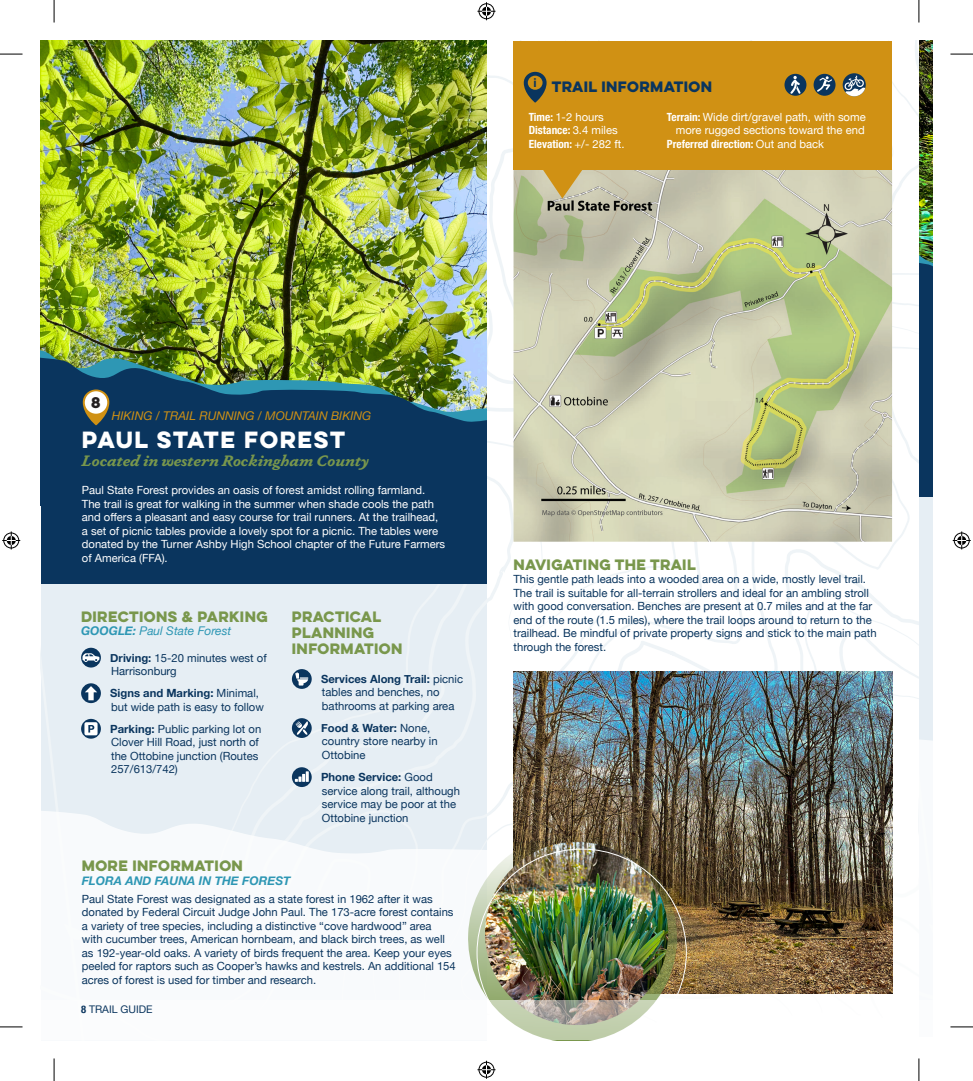
<style>
.page{position:relative;width:973px;height:1081px;background:#fff}
.page>*{position:absolute;margin:0;border:0;box-sizing:border-box;transform-origin:0 0}
.t1{font:700 21px "Lulo Clean One";letter-spacing:-.15em;color:#fff}
.t2{font:italic 700 15px "Dapifer";color:#79974c}
.t3{font:700 13.8px "Lulo Clean One";color:#231f20}
.t4{font:700 13.5px/16.2px "Lulo Clean One";letter-spacing:-.2em;color:#79974c}
.t5{font:700 13.5px "Lulo Clean One";letter-spacing:-.2em;color:#0a355e}
.t6{font:700 12.3px "Helvetica Neue";color:#0a355e}
.t7{font:italic 12px "Helvetica Neue";color:#d09114}
.t8{font:italic 700 12px "Helvetica Neue";color:#2e97b4}
.t9{font:italic 12px "Helvetica Neue";color:#2e97b4}
.t10{font:11.25px/13.5px "Helvetica Neue";color:#0a355e}
.t11{font:11.25px/13.5px "Helvetica Neue";color:#fff}
.t12{font:700 condensed 11.25px "Helvetica Neue";color:#fff}
.t13{font:10.5px "Helvetica Neue";color:#0a355e}
.s1{font-weight:700;font-stretch:condensed}
.s2{font-weight:400;font-stretch:normal}
.s3{font-weight:700}
</style>
<div class="page">
<div style="left:41px;top:583px;width:435px;height:227px;background:#e6eef4"></div>
<img style="left:41px;top:41px;width:435px;height:306px">
<img style="left:41px;top:347px;width:435px;height:10px">
<svg style="left:41px;top:357px;width:435px;height:143px;background:#1e495b"></svg>
<div style="left:41px;top:500px;width:445px;height:83px;background:#0a355e"></div>
<svg style="left:41px;top:810px;width:435px;height:44px;fill:#e6eef4"></svg>
<svg style="left:465px;top:831px;width:11px;height:147px"></svg>
<svg style="left:83px;top:389px;width:26px;height:36px"></svg>
<div style="left:85px;top:391px;width:22px;height:22px;background:#fff;border-radius:50%"></div>
<svg style="left:81px;top:647px;width:20px;height:20px"></svg>
<svg style="left:82px;top:653px;width:17px;height:8px"></svg>
<svg style="left:81px;top:683px;width:20px;height:20px"></svg>
<svg style="left:85px;top:686px;width:12px;height:14px"></svg>
<svg style="left:81px;top:718px;width:20px;height:20px"></svg>
<svg style="left:84px;top:722px;width:13px;height:13px"></svg>
<svg style="left:292px;top:669px;width:19px;height:19px"></svg>
<svg style="left:295px;top:672px;width:13px;height:13px"></svg>
<div style="left:292px;top:718px;width:19px;height:19px;background:#0a355e;border-radius:50%"></div>
<svg style="left:295px;top:721px;width:13px;height:14px"></svg>
<svg style="left:292px;top:767px;width:19px;height:19px"></svg>
<svg style="left:295px;top:771px;width:13px;height:10px"></svg>
<img style="left:476px;top:41px;width:456px;height:999px">
<svg style="left:0;top:54px;width:22px;height:1px"></svg>
<svg style="left:950px;top:54px;width:22px;height:1px"></svg>
<svg style="left:0;top:1026px;width:22px;height:1px"></svg>
<svg style="left:950px;top:1026px;width:22px;height:1px"></svg>
<svg style="left:54px;top:0;width:1px;height:22px"></svg>
<svg style="left:54px;top:1058px;width:1px;height:22px"></svg>
<svg style="left:918px;top:0;width:1px;height:22px"></svg>
<svg style="left:918px;top:1058px;width:1px;height:22px"></svg>
<svg style="left:477px;top:2px;width:18px;height:18px"></svg>
<svg style="left:477px;top:1060px;width:18px;height:18px"></svg>
<svg style="left:2px;top:531px;width:18px;height:18px"></svg>
<svg style="left:952px;top:531px;width:18px;height:18px"></svg>
<p class="t6" style="left:533px;top:73px;width:5px">i</p>
<p class="t5" style="left:551px;top:76px;width:165px">TRAIL INFORMATION</p>
<p class="t11" style="left:666px;top:111px;width:200px"><span class="s1">Terrain:</span> Wide dirt/gravel path, with some</p>
<p class="t11" style="left:675px;top:124px;width:190px">more rugged sections toward the end</p>
<p class="t12" style="left:666px;top:134px;width:159px">Preferred direction: <span class="s2">Out and back</span></p>
<p class="t11" style="left:528px;top:110px;width:97px"><span class="s1">Time:</span> 1-2 hours<br><span class="s1">Distance:</span> 3.4 miles<br><span class="s1">Elevation:</span> +/- 282 ft.</p>
<p class="t3" style="left:91px;top:392px;width:14px">8</p>
<p class="t7" style="left:112px;top:407px;width:261px">HIKING / TRAIL RUNNING / MOUNTAIN BIKING</p>
<h1 class="t1" style="left:82px;top:423px;width:269px">PAUL STATE FOREST</h1>
<h2 class="t2" style="left:82px;top:449px;width:288px">Located in western Rockingham County</h2>
<p class="t11" style="left:82px;top:484px;width:365px">Paul State Forest provides an oasis of forest amidst rolling farmland.<br>The trail is great for walking in the summer when shade cools the path and offers a pleasant and easy course for trail runners. At the trailhead, a set of picnic tables provide a lovely spot for a picnic. The tables were donated by the Turner Ashby High School chapter of the Future Farmers of America (FFA).</p>
<p class="t4" style="left:81px;top:607px;width:191px">DIRECTIONS &amp; PARKING</p>
<p class="t9" style="left:81px;top:622px;width:152px"><span class="s3">GOOGLE:</span> Paul State Forest</p>
<p class="t10" style="left:110px;top:651px;width:158px"><span class="s3">Driving:</span> 15-20 minutes west of<br>Harrisonburg</p>
<p class="t10" style="left:110px;top:686px;width:155px"><span class="s3">Signs and Marking:</span> Minimal, but wide path is easy to follow</p>
<p class="t10" style="left:110px;top:722px;width:152px"><span class="s3">Parking:</span> Public parking lot on<br>Clover Hill Road, just north of the Ottobine junction (Routes<br>257/613/742)</p>
<p class="t4" style="left:292px;top:607px;width:115px">PRACTICAL<br>PLANNING<br>INFORMATION</p>
<p class="t10" style="left:321px;top:672px;width:143px"><span class="s3">Services Along Trail:</span> picnic tables and benches, no bathrooms at parking area</p>
<p class="t10" style="left:321px;top:721px;width:118px"><span class="s3">Food &amp; Water:</span> None, country store nearby in<br>Ottobine</p>
<p class="t10" style="left:321px;top:770px;width:140px"><span class="s3">Phone Service:</span> Good service along trail, although service may be poor at the<br>Ottobine junction</p>
<p class="t4" style="left:82px;top:857px;width:165px">MORE INFORMATION</p>
<p class="t8" style="left:82px;top:870px;width:210px">FLORA AND FAUNA IN THE FOREST</p>
<p class="t10" style="left:82px;top:892px;width:375px">Paul State Forest was designated as a state forest in 1962 after it was donated by Federal Circuit Judge John Paul. The 173-acre forest contains a variety of tree species, including a distinctive “cove hardwood” area<br>with cucumber trees, American hornbeam, and black birch trees, as well as 192-year-old oaks. A variety of birds frequent the area. Keep your eyes peeled for raptors such as Cooper’s hawks and kestrels. An additional 154 acres of forest is used for timber and research.</p>
<p class="t13" style="left:81px;top:1001px;width:73px"><span class="s1">8</span> TRAIL GUIDE</p>
<p class="t4" style="left:513px;top:555px;width:187px">NAVIGATING THE TRAIL</p>
<p class="t10" style="left:513px;top:573px;width:364px">This gentle path leads into a wooded area on a wide, mostly level trail.<br>The trail is suitable for all-terrain strollers and ideal for an ambling stroll with good conversation. Benches are present at 0.7 miles and at the far end of the route (1.5 miles), where the trail loops around to return to the trailhead. Be mindful of private property signs and stick to the main path through the forest.</p>
</div>
